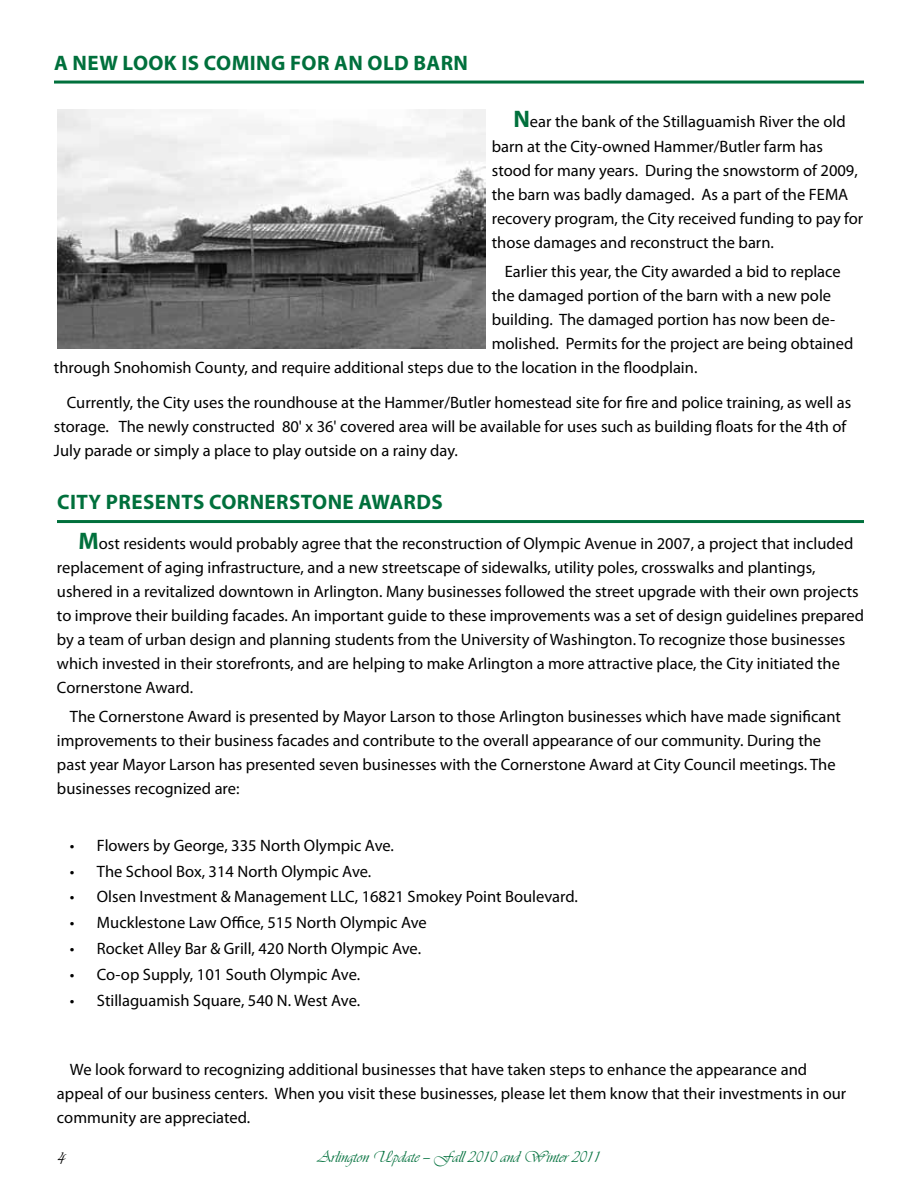
<style>
.page{position:relative;width:918px;height:1188px;background:#fff}
.page>*{position:absolute;margin:0;border:0;box-sizing:border-box;transform-origin:0 0}
.t1{font:700 21px "Myriad Pro";letter-spacing:.02em;color:#00703c}
.t2{font:18px "Vivaldii";color:#000}
.t3{font:16.5px/24px "Myriad Pro";color:#000}
.t4{font:16.5px "Vivaldii";color:#00703c}
.s1{font-weight:700;font-size:24px;color:#00703c}
</style>
<div class="page">
<hr style="left:54px;top:81px;width:810px;height:3px;background:#00703c">
<hr style="left:57px;top:520px;width:807px;height:3px;background:#00703c">
<img style="left:57px;top:110px;width:428px;height:238px">
<p class="t1" style="left:54px;top:49px;width:413px">A NEW LOOK IS COMING FOR AN OLD BARn</p>
<p class="t3" style="left:492px;top:110px;width:373px;text-indent:22px"><span class="s1">N</span>ear the bank of the Stillaguamish River the old barn at the City-owned Hammer/Butler farm has stood for many years. During the snowstorm of 2009, the barn was badly damaged. As a part of the FEMA recovery program, the City received funding to pay for those damages and reconstruct the barn.</p>
<p class="t3" style="left:505px;top:259px;width:338px">Earlier this year, the City awarded a bid to replace</p>
<p class="t3" style="left:492px;top:283px;width:341px">the damaged portion of the barn with a new pole</p>
<p class="t3" style="left:492px;top:307px;width:345px">building. The damaged portion has now been de-</p>
<p class="t3" style="left:492px;top:331px;width:363px">molished. Permits for the project are being obtained</p>
<p class="t3" style="left:54px;top:355px;width:645px">through Snohomish County, and require additional steps due to the location in the floodplain.</p>
<p class="t3" style="left:54px;top:390px;width:799px;text-indent:13px">Currently, the City uses the roundhouse at the Hammer/Butler homestead site for fire and police training, as well as storage. The newly constructed 80' x 36' covered area will be available for uses such as building floats for the 4th of<br>July parade or simply a place to play outside on a rainy day.</p>
<p class="t1" style="left:57px;top:488px;width:387px">CITY PRESENTS CORNERSTONE AWARDS</p>
<p class="t3" style="left:57px;top:531px;width:809px;text-indent:22px"><span class="s1">M</span>ost residents would probably agree that the reconstruction of Olympic Avenue in 2007, a project that included replacement of aging infrastructure, and a new streetscape of sidewalks, utility poles, crosswalks and plantings, ushered in a revitalized downtown in Arlington. Many businesses followed the street upgrade with their own projects to improve their building facades. An important guide to these improvements was a set of design guidelines prepared by a team of urban design and planning students from the University of Washington. To recognize those businesses which invested in their storefronts, and are helping to make Arlington a more attractive place, the City initiated the Cornerstone Award.</p>
<p class="t3" style="left:57px;top:705px;width:786px;text-indent:13px">The Cornerstone Award is presented by Mayor Larson to those Arlington businesses which have made significant improvements to their business facades and contribute to the overall appearance of our community. During the past year Mayor Larson has presented seven businesses with the Cornerstone Award at City Council meetings. The businesses recognized are:</p>
<p class="t3" style="left:70px;top:833px;width:325px">• Flowers by George, 335 North Olympic Ave.</p>
<p class="t3" style="left:70px;top:859px;width:303px">• The School Box, 314 North Olympic Ave.</p>
<p class="t3" style="left:70px;top:885px;width:510px">• Olsen Investment &amp; Management LLC, 16821 Smokey Point Boulevard.</p>
<p class="t3" style="left:70px;top:910px;width:358px">• Mucklestone Law Office, 515 North Olympic Ave</p>
<p class="t3" style="left:70px;top:936px;width:353px">• Rocket Alley Bar &amp; Grill, 420 North Olympic Ave.</p>
<p class="t3" style="left:70px;top:962px;width:292px">• Co-op Supply, 101 South Olympic Ave.</p>
<p class="t3" style="left:70px;top:988px;width:292px">• Stillaguamish Square, 540 N. West Ave.</p>
<p class="t3" style="left:57px;top:1057px;width:791px;text-indent:13px">We look forward to recognizing additional businesses that have taken steps to enhance the appearance and appeal of our business centers. When you visit these businesses, please let them know that their investments in our community are appreciated.</p>
<p class="t2" style="left:57px;top:1147px;width:9px">4</p>
<p class="t4" style="left:318px;top:1147px;width:284px">Arlington Update — Fall 2010 and Winter 2011</p>
</div>
